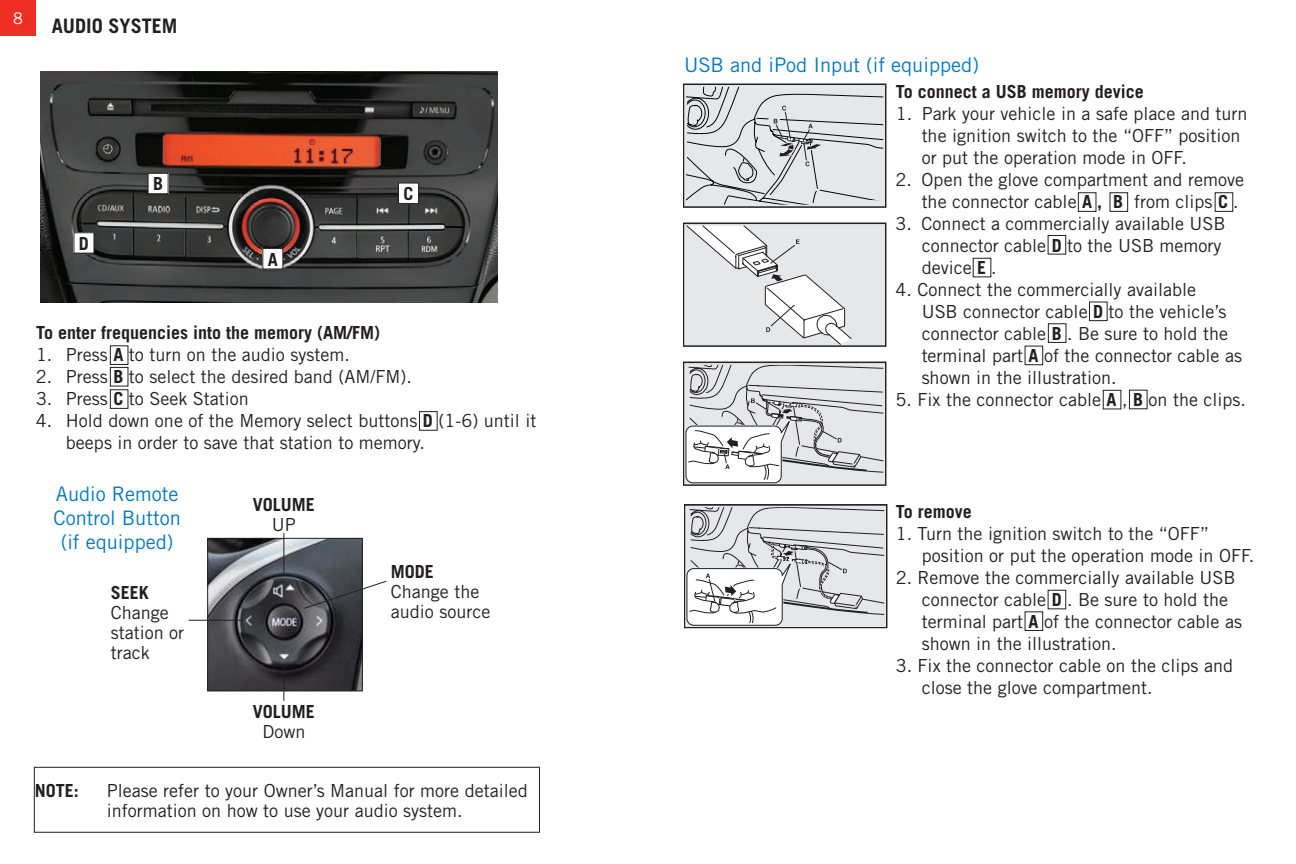
<style>
.page{position:relative;width:1296px;height:864px;background:#fff}
.page>*{position:absolute;margin:0;border:0;box-sizing:border-box;transform-origin:0 0}
.t1{font:20px/24px "Trade Gothic";color:#0079c2;text-align:center}
.t2{font:700 20px "Trade Gothic";color:#231f20}
.t3{font:18px/22px "Trade Gothic";color:#231f20}
.t4{font:700 18px "Trade Gothic";color:#231f20}
.t5{font:16px "Trade Gothic";color:#fff}
.s1{font-weight:700}
</style>
<div class="page">
<div style="left:684px;top:224px;width:202px;height:122px;background:#e6e7e9"></div>
<svg style="left:686px;top:225px;width:166px;height:120px"></svg>
<div style="left:683px;top:223px;width:203px;height:124px;border:1px solid #231f20"></div>
<div style="left:0;top:0;width:36px;height:36px;background:#ee2e22"></div>
<div style="left:34px;top:767px;width:506px;height:66px;border:1px solid #231f20"></div>
<svg style="left:686px;top:87px;width:197px;height:118px;background:#d2d3d5"></svg>
<div style="left:683px;top:84px;width:203px;height:124px;border:1px solid #231f20"></div>
<svg style="left:685px;top:365px;width:198px;height:119px"></svg>
<div style="left:683px;top:362px;width:203px;height:124px;border:1px solid #231f20"></div>
<svg style="left:686px;top:507px;width:198px;height:119px"></svg>
<div style="left:684px;top:504px;width:203px;height:124px;border:1px solid #231f20"></div>
<img style="left:209px;top:540px;width:152px;height:149px">
<div style="left:207px;top:538px;width:156px;height:153px;border:1px solid #231f20"></div>
<div style="left:110px;top:367px;width:18px;height:20px;border:1px solid #231f20"></div>
<div style="left:110px;top:345px;width:18px;height:20px;border:1px solid #231f20"></div>
<div style="left:110px;top:389px;width:18px;height:20px;border:1px solid #231f20"></div>
<div style="left:419px;top:411px;width:19px;height:20px;border:1px solid #231f20"></div>
<div style="left:1078px;top:192px;width:18px;height:20px;border:1px solid #231f20"></div>
<div style="left:1048px;top:235px;width:18px;height:20px;border:1px solid #231f20"></div>
<div style="left:973px;top:258px;width:18px;height:19px;border:1px solid #231f20"></div>
<div style="left:1089px;top:302px;width:19px;height:19px;border:1px solid #231f20"></div>
<div style="left:1048px;top:323px;width:18px;height:20px;border:1px solid #231f20"></div>
<div style="left:1025px;top:346px;width:18px;height:19px;border:1px solid #231f20"></div>
<div style="left:1103px;top:390px;width:18px;height:19px;border:1px solid #231f20"></div>
<div style="left:1048px;top:590px;width:18px;height:19px;border:1px solid #231f20"></div>
<div style="left:1025px;top:611px;width:18px;height:20px;border:1px solid #231f20"></div>
<div style="left:1129px;top:390px;width:19px;height:19px;border:1px solid #231f20"></div>
<div style="left:1110px;top:192px;width:18px;height:20px;border:1px solid #231f20"></div>
<div style="left:1215px;top:192px;width:18px;height:20px;border:1px solid #231f20"></div>
<svg style="left:303px;top:580px;width:84px;height:30px"></svg>
<hr style="left:189px;top:620px;width:55px;height:1px;background:#231f20">
<img style="left:40px;top:71px;width:458px;height:232px">
<div style="left:398px;top:183px;width:21px;height:20px;background:#fff"></div>
<div style="left:398px;top:183px;width:21px;height:21px;border:1px solid #231f20"></div>
<div style="left:74px;top:233px;width:20px;height:20px;background:#fff"></div>
<div style="left:73px;top:232px;width:21px;height:22px;border:1px solid #231f20"></div>
<div style="left:148px;top:173px;width:20px;height:21px;background:#fff"></div>
<div style="left:148px;top:173px;width:21px;height:21px;border:1px solid #231f20"></div>
<div style="left:263px;top:249px;width:20px;height:20px;background:#fff"></div>
<hr style="left:283px;top:533px;width:1px;height:42px;background:#231f20">
<hr style="left:283px;top:667px;width:1px;height:34px;background:#231f20">
<p class="t5" style="left:13px;top:9px;width:11px">8</p>
<p class="t2" style="left:52px;top:14px;width:127px">AUDIO SYSTEM</p>
<p class="t4" style="left:79px;top:232px;width:12px">D</p>
<p class="t4" style="left:153px;top:173px;width:12px">B</p>
<p class="t4" style="left:268px;top:248px;width:12px">A</p>
<p class="t4" style="left:404px;top:183px;width:12px">C</p>
<p class="t4" style="left:36px;top:322px;width:346px">To enter frequencies into the memory (AM/FM)</p>
<p class="t3" style="left:36px;top:344px;width:315px">1. Press <span class="s1">A</span> to turn on the audio system.</p>
<p class="t3" style="left:36px;top:366px;width:377px">2. Press <span class="s1">B</span> to select the desired band (AM/FM ).</p>
<p class="t3" style="left:36px;top:388px;width:214px">3. Press <span class="s1">C</span> to Seek Station</p>
<p class="t3" style="left:66px;top:410px;width:472px;text-indent:-30px">4. Hold down one of the Memory select buttons <span class="s1">D</span> (1-6) until it beeps in order to save that station to memory.</p>
<p class="t1" style="left:54px;top:482px;width:129px">Audio Remote<br>Control B utton (if equipped)</p>
<p class="t4" style="left:253px;top:493px;width:64px">VOLUME</p>
<p class="t3" style="left:272px;top:513px;width:25px">UP</p>
<p class="t4" style="left:111px;top:582px;width:40px">SEEK</p>
<p class="t3" style="left:111px;top:603px;width:75px;line-height:20px">Change station or track</p>
<p class="t4" style="left:253px;top:701px;width:64px">VOLUME</p>
<p class="t3" style="left:262px;top:720px;width:45px">Down</p>
<p class="t4" style="left:391px;top:560px;width:45px">MODE</p>
<p class="t3" style="left:391px;top:581px;width:101px;line-height:20px">Change the audio source</p>
<p class="t4" style="left:35px;top:779px;width:46px">NOTE:</p>
<p class="t3" style="left:107px;top:780px;width:422px;line-height:20px">Please refer to your Owner’s M anual for more detailed information on how to use your audio system.</p>
<p class="t1" style="left:684px;top:53px;width:297px">USB and iPod I nput (if equipped)</p>
<p class="t4" style="left:896px;top:81px;width:250px">To connect a USB memory device</p>
<p class="t3" style="left:922px;top:102px;width:327px;text-indent:-26px">1. Park your vehicle in a safe place and turn the ignition switch to the “OFF” position or put the operation mode in OFF.</p>
<p class="t3" style="left:922px;top:168px;width:324px;text-indent:-26px">2. Open the glove compartment and remove the connector cable <span class="s1">A , B</span> from clips <span class="s1">C</span> .</p>
<p class="t3" style="left:922px;top:212px;width:301px;text-indent:-26px">3. Connect a commercially available USB connector cable <span class="s1">D</span> to the USB memory device <span class="s1">E</span> .</p>
<p class="t3" style="left:922px;top:278px;width:322px;text-indent:-26px">4. Connect the commercially available<br>USB connector cable <span class="s1">D</span> to the vehicle’s connector cable <span class="s1">B</span> . Be sure to hold the terminal part <span class="s1">A</span> of the connector cable as shown in the illustration.</p>
<p class="t3" style="left:896px;top:388px;width:352px">5. Fix the connector cable <span class="s1">A</span> , <span class="s1">B</span> on the clips.</p>
<p class="t4" style="left:896px;top:501px;width:77px">To remove</p>
<p class="t3" style="left:922px;top:522px;width:334px;text-indent:-26px">1. Turn the ignition switch to the “OFF” position or put the operation mode in OFF.</p>
<p class="t3" style="left:922px;top:566px;width:322px;text-indent:-26px">2. Remove the commercially available USB connector cable <span class="s1">D</span> . Be sure to hold the terminal part <span class="s1">A</span> of the connector cable as shown in the illustration.</p>
<p class="t3" style="left:922px;top:654px;width:313px;text-indent:-26px">3. Fix the connector cable on the clips and close the glove compartment.</p>
</div>
